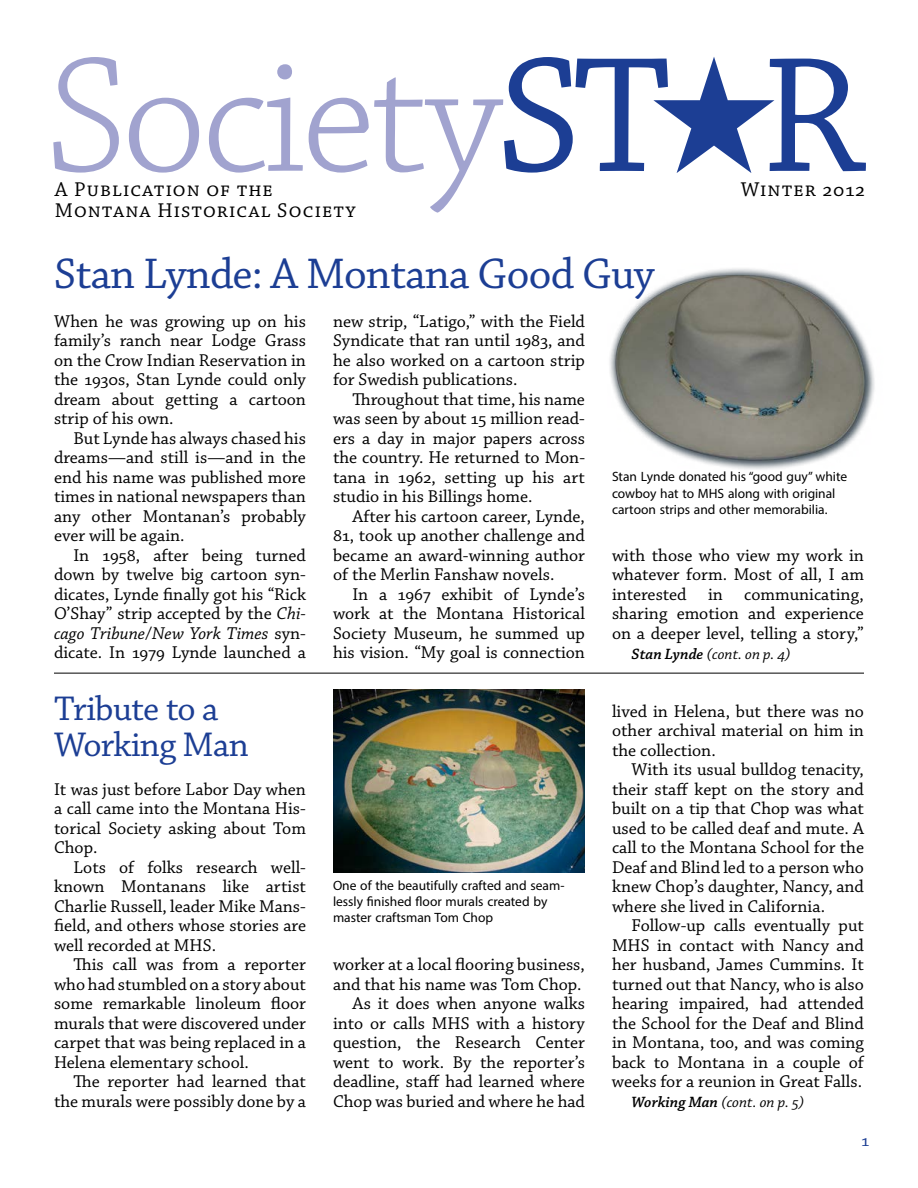
<style>
.page{position:relative;width:918px;height:1188px;background:#fff}
.page>*{position:absolute;margin:0;border:0;box-sizing:border-box;transform-origin:0 0}
.t1{font:300 172.5px "Chaparral Pro";letter-spacing:-.035em;color:#a1a3cf}
.t2{font:45px "Chaparral Pro";letter-spacing:-.02em;color:#1c3e94}
.t3{font:36px/36px "Chaparral Pro";letter-spacing:-.02em;color:#1c3e94}
.t4{font:21px/21px "Chaparral Pro";letter-spacing:.05em;color:#000}
.t5{font:18px/19.5px "Chaparral Pro";color:#000;text-align:justify}
.t6{font:18px "Chaparral Pro";color:#1c3e94}
.t7{font:italic 15.75px "Chaparral Pro";color:#000}
.t8{font:13.5px/16.5px "Myriad Pro";color:#000}
.s1{font-weight:400;color:#1c3e94}
.s2{color:#1c3e94}
.s3{font-style:italic}
.s4{font-weight:600}
</style>
<div class="page">
<img style="left:609px;top:268px;width:266px;height:202px">
<img style="left:333px;top:690px;width:252px;height:183px">
<hr style="left:54px;top:673px;width:810px;height:1px;background:#000">
<h1 class="t1" style="left:46px;top:23px;width:809px">Society<span class="s1">St</span><span class="s2">★</span><span class="s1">r</span></h1>
<p class="t4" style="left:55px;top:180px;width:302px">A Publication of the<br>Montana Historical Society</p>
<p class="t4" style="left:741px;top:180px;width:125px">Winter 2012</p>
<h2 class="t2" style="left:54px;top:249px;width:602px">Stan Lynde: A Montana Good Guy</h2>
<p class="t5" style="left:54px;top:312px;width:253px">When he was growing up on his family’s ranch near Lodge Grass on the Crow Indian Reservation in the 1930s, Stan Lynde could only dream about getting a cartoon strip of his own.</p>
<p class="t5" style="left:54px;top:429px;width:254px;text-indent:19px">But Lynde has always chased his dreams—and still is—and in the end his name was published more times in national newspapers than any other Montanan’s probably ever will be again.</p>
<p class="t5" style="left:54px;top:546px;width:253px;text-indent:19px">In 1958, after being turned down by twelve big cartoon syn&shy;dicates, Lynde finally got his “Rick O’Shay” strip accepted by the <span class="s3">Chi&shy;cago Tribune</span>/<span class="s3">New York Times</span> syn&shy;dicate. In 1979 Lynde launched a</p>
<h3 class="t3" style="left:54px;top:692px;width:196px">Tribute to a<br>Working Man</h3>
<p class="t5" style="left:54px;top:780px;width:253px">It was just before Labor Day when a call came into the Montana His&shy;torical Society asking about Tom Chop.</p>
<p class="t5" style="left:54px;top:858px;width:254px;text-indent:19px">Lots of folks research well&shy;known Montanans like artist Charlie Russell, leader Mike Mans&shy;field, and others whose stories are well recorded at MHS.</p>
<p class="t5" style="left:54px;top:955px;width:254px;text-indent:19px">This call was from a reporter who had stumbled on a story about some remarkable linoleum floor murals that were discovered under carpet that was being replaced in a Helena elementary school.</p>
<p class="t5" style="left:54px;top:1072px;width:253px;text-align:right">The reporter had learned that the murals were possibly done by a</p>
<p class="t5" style="left:333px;top:312px;width:253px">new strip, “Latigo,” with the Field Syndicate that ran until 1983, and he also worked on a cartoon strip for Swedish publications.</p>
<p class="t5" style="left:333px;top:390px;width:254px;text-indent:19px">Throughout that time, his name was seen by about 15 million read&shy;ers a day in major papers across the country. He returned to Mon&shy;tana in 1962, setting up his art studio in his Billings home.</p>
<p class="t5" style="left:333px;top:507px;width:254px;text-indent:19px">After his cartoon career, Lynde, 81, took up another challenge and became an award-winning author of the Merlin Fanshaw novels.</p>
<p class="t5" style="left:333px;top:585px;width:254px;text-indent:19px">In a 1967 exhibit of Lynde’s work at the Montana Historical Society Museum, he summed up his vision. “My goal is connection</p>
<p class="t8" style="left:333px;top:877px;width:233px">One of the beautifully crafted and seam&shy;lessly finished floor murals created by master craftsman Tom Chop</p>
<p class="t5" style="left:333px;top:955px;width:254px;text-align:right">worker at a local flooring business, and that his name was Tom Chop.<br>As it does when anyone walks into or calls MHS with a history question, the Research Center went to work. By the reporter’s deadline, staff had learned where<br>Chop was buried and where he had</p>
<p class="t8" style="left:612px;top:468px;width:237px">Stan Lynde donated his “good guy” white cowboy hat to MHS along with original cartoon strips and other memorabilia.</p>
<p class="t5" style="left:612px;top:546px;width:254px">with those who view my work in whatever form. Most of all, I am interested in communicating, sharing emotion and experience on a deeper level, telling a story,”</p>
<p class="t7" style="left:632px;top:645px;width:161px"><span class="s4">Stan Lynde</span> (cont. on p. 4)</p>
<p class="t5" style="left:612px;top:702px;width:253px">lived in Helena, but there was no other archival material on him in the collection.</p>
<p class="t5" style="left:612px;top:760px;width:254px;text-indent:19px">With its usual bulldog tenacity, their staff kept on the story and built on a tip that Chop was what used to be called deaf and mute. A call to the Montana School for the Deaf and Blind led to a person who knew Chop’s daughter, Nancy, and where she lived in California.</p>
<p class="t5" style="left:612px;top:916px;width:254px;text-indent:19px">Follow-up calls eventually put MHS in contact with Nancy and her husband, James Cummins. It turned out that Nancy, who is also hearing impaired, had attended the School for the Deaf and Blind in Montana, too, and was coming back to Montana in a couple of weeks for a reunion in Great Falls.</p>
<p class="t7" style="left:632px;top:1093px;width:174px"><span class="s4">Working Man</span> (cont. on p. 5)</p>
<p class="t6" style="left:861px;top:1130px;width:9px">1</p>
</div>
